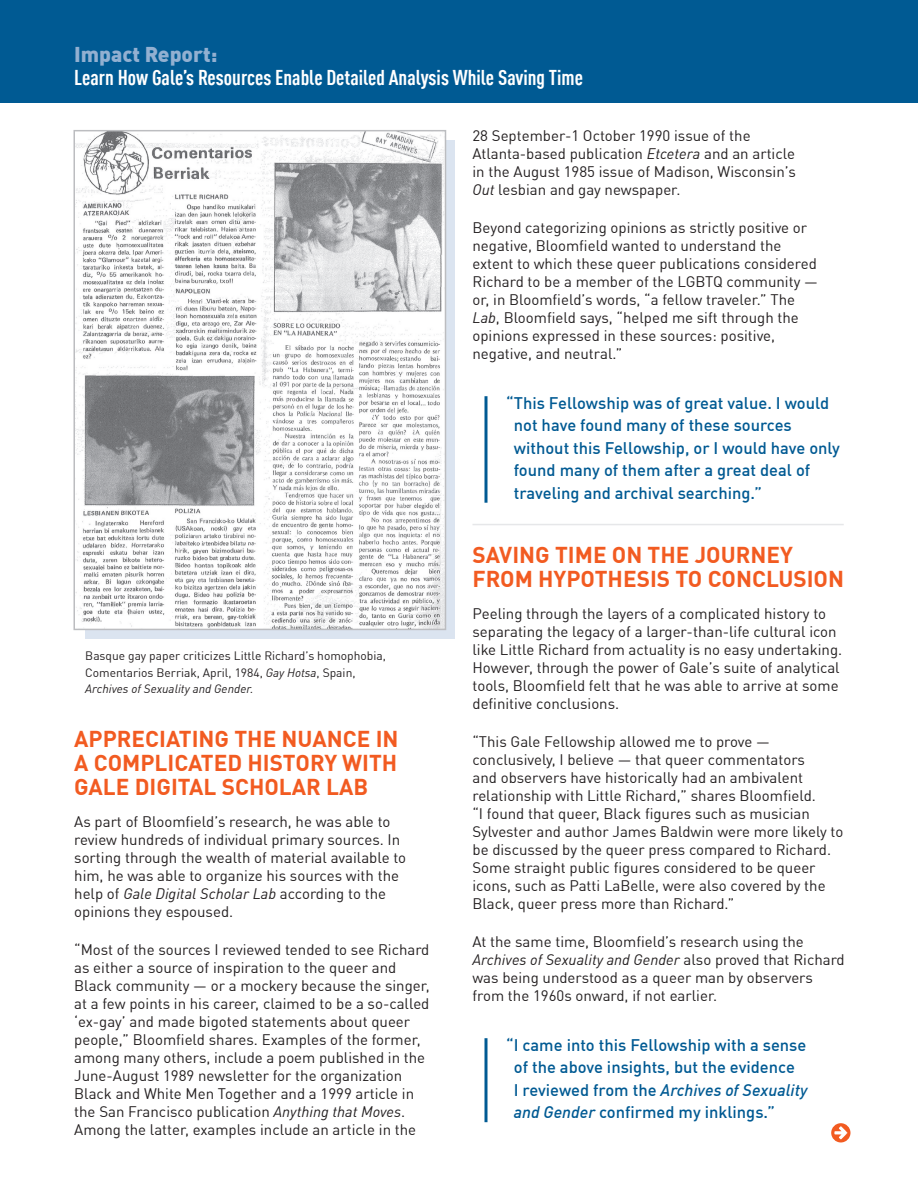
<style>
.page{position:relative;width:918px;height:1188px;background:#fff}
.page>*{position:absolute;margin:0;border:0;box-sizing:border-box;transform-origin:0 0}
.t1{font:700 22.5px/24px "DIN Offc";color:#f25b21;text-align:justify}
.t2{font:700 condensed 21px "DIN Offc";color:#fff}
.t3{font:900 21px "DIN Offc";color:#92b0d1}
.t4{font:500 16.5px/22.5px "DIN Offc";color:#005a93}
.t5{font:15px/18px "DIN Offc";color:#231f20}
.t6{font:12px/16.5px "DIN Offc";color:#231f20}
.s1{font-style:italic}
</style>
<div class="page">
<div style="left:0;top:0;width:918px;height:103px;background:#005a93"></div>
<svg style="left:831px;top:1123px;width:19px;height:20px"></svg>
<div style="left:85px;top:141px;width:370px;height:498px;background:#dbe4f0"></div>
<img style="left:77px;top:133px;width:366px;height:494px">
<div style="left:74px;top:130px;width:372px;height:500px;border:2px solid #bcbdc0"></div>
<svg style="left:484px;top:396px;width:4px;height:107px"></svg>
<svg style="left:484px;top:1038px;width:4px;height:84px"></svg>
<hr style="left:472px;top:524px;width:372px;height:1px;background:#e6e7e9">
<h2 class="t3" style="left:74px;top:41px;width:145px">Impact Report:</h2>
<h2 class="t2" style="left:74px;top:65px;width:510px">Learn How Gale’s Resources Enable Detailed Analysis While Saving Time</h2>
<p class="t6" style="left:85px;top:648px;width:302px">Basque gay paper criticizes Little Richard’s homophobia,<br>Comentarios Berriak, April, 1984, <span class="s1">Gay Hotsa</span>, Spain,<br><span class="s1">Archives of Sexuality and Gender.</span></p>
<h1 class="t1" style="left:74px;top:727px;width:326px">APPRECIATING THE NUANCE IN A COMPLICATED HISTORY WITH GALE DIGITAL SCHOLAR LAB</h1>
<p class="t5" style="left:74px;top:812px;width:334px">As part of Bloomfield’s research, he was able to review hundreds of individual primary sources. In sorting through the wealth of material available to him, he was able to organize his sources with the help of <span class="s1">Gale Digital Scholar Lab</span> according to the opinions they espoused.</p>
<p class="t5" style="left:74px;top:941px;width:357px">“Most of the sources I reviewed tended to see Richard as either a source of inspiration to the queer and Black community — or a mockery because the singer, at a few points in his career, claimed to be a so-called ‘ex-gay’ and made bigoted statements about queer people,” Bloomfield shares. Examples of the former, among many others, include a poem published in the June-August 1989 newsletter for the organization Black and White Men Together and a 1999 article in the San Francisco publication <span class="s1">Anything that Moves</span>.<br>Among the latter, examples include an article in the</p>
<p class="t5" style="left:472px;top:127px;width:325px">28 September-1 October 1990 issue of the Atlanta-based publication <span class="s1">Etcetera</span> and an article in the August 1985 issue of Madison, Wisconsin’s <span class="s1">Out</span> lesbian and gay newspaper.</p>
<p class="t5" style="left:472px;top:219px;width:347px">Beyond categorizing opinions as strictly positive or negative, Bloomfield wanted to understand the extent to which these queer publications considered Richard to be a member of the LGBTQ community — or, in Bloomfield’s words, “a fellow traveler.” The <span class="s1">Lab</span>, Bloomfield says, “helped me sift through the opinions expressed in these sources: positive, negative, and neutral.”</p>
<p class="t4" style="left:514px;top:392px;width:328px;text-indent:-8px">“This Fellowship was of great value. I would not have found many of these sources without this Fellowship, or I would have only found many of them after a great deal of traveling and archival searching.”</p>
<h1 class="t1" style="left:472px;top:543px;width:373px">SAVING TIME ON THE JOURNEY<br>FROM HYPOTHESIS TO CONCLUSION</h1>
<p class="t5" style="left:472px;top:604px;width:371px">Peeling through the layers of a complicated history to separating the legacy of a larger-than-life cultural icon like Little Richard from actuality is no easy undertaking.<br>However, through the power of Gale’s suite of analytical tools, Bloomfield felt that he was able to arrive at some definitive conclusions.</p>
<p class="t5" style="left:472px;top:733px;width:372px">“This Gale Fellowship allowed me to prove — conclusively, I believe — that queer commentators<br>and observers have historically had an ambivalent relationship with Little Richard,” shares Bloomfield.<br>“I found that queer, Black figures such as musician Sylvester and author James Baldwin were more likely to be discussed by the queer press compared to Richard.<br>Some straight public figures considered to be queer icons, such as Patti LaBelle, were also covered by the Black, queer press more than Richard.”</p>
<p class="t5" style="left:472px;top:933px;width:374px">At the same time, Bloomfield’s research using the <span class="s1">Archives of Sexuality and Gender</span> also proved that Richard was being understood as a queer man by observers from the 1960s onward, if not earlier.</p>
<p class="t4" style="left:514px;top:1034px;width:295px;text-indent:-8px">“I came into this Fellowship with a sense of the above insights, but the evidence<br>I reviewed from the <span class="s1">Archives of Sexuality and Gender</span> confirmed my inklings.”</p>
</div>
